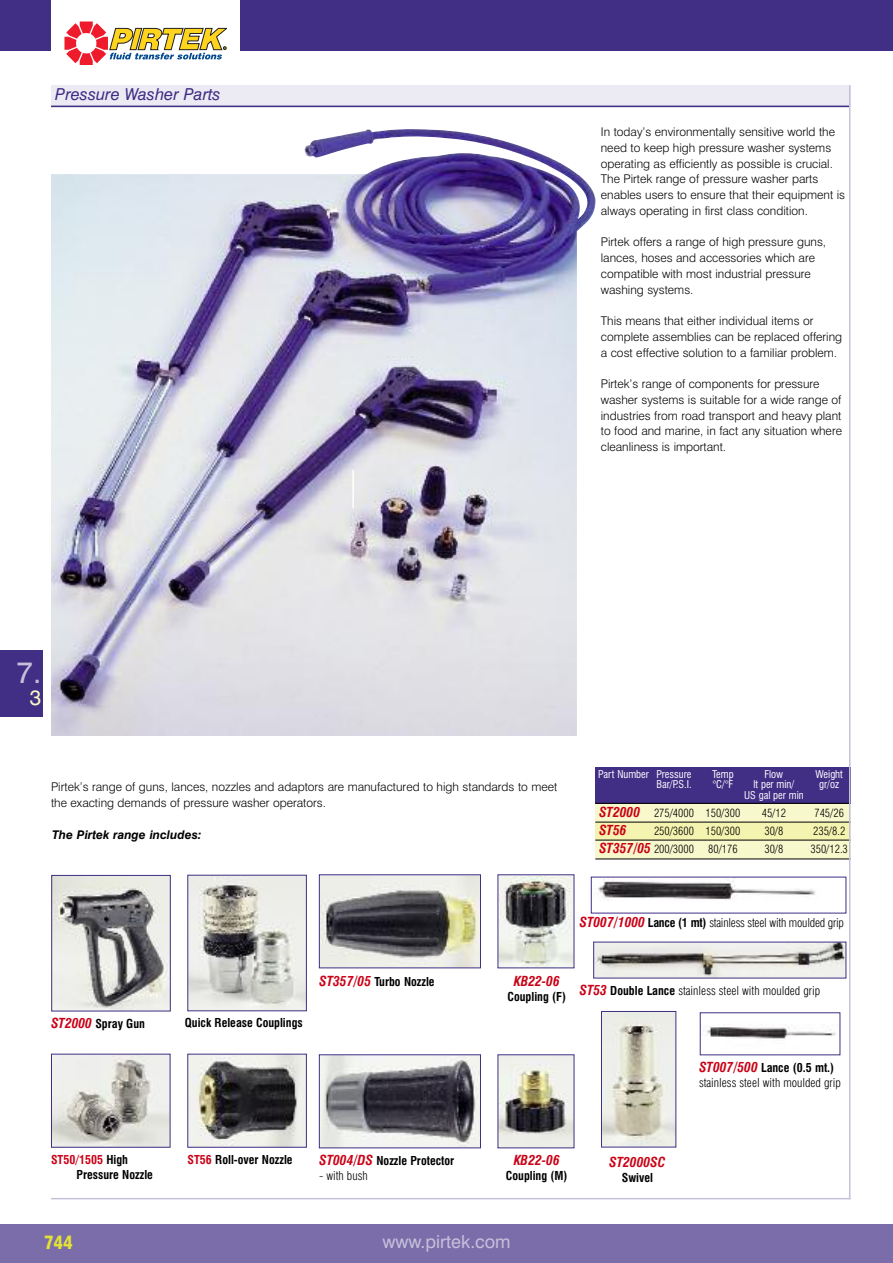
<style>
.page{position:relative;width:893px;height:1263px;background:#fff}
.page>*{position:absolute;margin:0;border:0;box-sizing:border-box;transform-origin:0 0}
.t1{font:30px "Swiss 721 BT";color:#c6c0da}
.t2{font:21px "Swiss 721 BT";color:#f7f6c3}
.t3{font:18px "Swiss 721 BT";color:#c6c0da}
.t4{font:900 condensed 18px "Swiss 721 BT";color:#e3e236}
.t5{font:italic 16.5px "Swiss 721 BT";color:#412e85}
.t6{font:italic 700 condensed 13.5px "Swiss 721 BT";color:#ca0016}
.t7{font:300 12px/15.8px "Swiss 721 BT";color:#000}
.t8{font:700 condensed 12px/15px "Swiss 721 BT";color:#000}
.t9{font:300 condensed 12px/15px "Swiss 721 BT";color:#000}
.t10{font:300 condensed 12px "Swiss 721 BT";letter-spacing:-.02em;color:#000}
.t11{font:italic 700 12px "Swiss 721 BT";color:#000}
.t12{font:300 condensed 11.25px "Swiss 721 BT";color:#000}
.t13{font:condensed 10.5px "Swiss 721 BT";color:#fff}
.s1{font-weight:700;font-style:italic;font-size:13.5px;color:#ca0016}
.s2{font-weight:300;font-style:normal;font-size:11.25px;color:#000}
.s3{font-style:italic;font-size:13.5px;color:#ca0016}
.s4{font-weight:700}
.s5{color:#ca0016}
</style>
<div class="page">
<div style="left:595px;top:778px;width:255px;height:81px;background:#f8f8cd"></div>
<div style="left:595px;top:767px;width:255px;height:37px;background:#412e85"></div>
<div style="left:595px;top:822px;width:255px;height:18px;background:#f4f3af"></div>
<div style="left:0;top:1225px;width:893px;height:38px;background:#7a6daa"></div>
<div style="left:0;top:650px;width:43px;height:67px;background:#412e85"></div>
<img style="left:53px;top:877px;width:116px;height:132px">
<div style="left:51px;top:875px;width:120px;height:136px;border:1px solid #412e85"></div>
<img style="left:190px;top:1056px;width:115px;height:89px">
<img style="left:321px;top:876px;width:158px;height:90px">
<div style="left:319px;top:874px;width:162px;height:94px;border:1px solid #412e85"></div>
<img style="left:702px;top:1025px;width:134px;height:14px">
<img style="left:598px;top:879px;width:217px;height:21px">
<img style="left:595px;top:944px;width:249px;height:32px">
<img style="left:53px;top:1056px;width:115px;height:89px">
<img style="left:321px;top:1056px;width:158px;height:90px">
<div style="left:319px;top:1054px;width:162px;height:94px;border:1px solid #412e85"></div>
<img style="left:190px;top:877px;width:115px;height:132px">
<div style="left:188px;top:875px;width:119px;height:136px;border:1px solid #412e85"></div>
<img style="left:603px;top:1013px;width:71px;height:132px">
<div style="left:601px;top:1011px;width:75px;height:136px;border:1px solid #412e85"></div>
<img style="left:500px;top:876px;width:72px;height:90px">
<img style="left:51px;top:129px;width:545px;height:606px">
<hr style="left:595px;top:803px;width:255px;height:1px;background:#000">
<hr style="left:595px;top:822px;width:255px;height:1px;background:#000">
<hr style="left:595px;top:840px;width:255px;height:1px;background:#000">
<hr style="left:595px;top:859px;width:255px;height:1px;background:#000">
<hr style="left:352px;top:470px;width:2px;height:38px;background:#fff">
<img style="left:500px;top:1056px;width:72px;height:90px">
<div style="left:51px;top:85px;width:799px;height:21px;background:#eceaf3"></div>
<hr style="left:51px;top:106px;width:799px;height:1px;background:#412e85">
<hr style="left:51px;top:1198px;width:799px;height:1px;background:#c6c0da">
<hr style="left:849px;top:85px;width:1px;height:1114px;background:#c6c0da">
<div style="left:0;top:0;width:893px;height:51px;background:#412e85"></div>
<div style="left:51px;top:0;width:189px;height:79px;background:#fff"></div>
<svg style="left:64px;top:21px;width:163px;height:44px"></svg>
<h3 class="t5" style="left:55px;top:88px;width:167px">Pressure Washer Parts</h3>
<p class="t7" style="left:601px;top:125px;width:246px">In today’s environmentally sensitive world the need to keep high pressure washer systems operating as efficiently as possible is crucial.<br>The Pirtek range of pressure washer parts enables users to ensure that their equipment is always operating in first class condition.</p>
<p class="t7" style="left:601px;top:235px;width:227px">Pirtek offers a range of high pressure guns, lances, hoses and accessories which are compatible with most industrial pressure washing systems.</p>
<p class="t7" style="left:601px;top:314px;width:243px">This means that either individual items or complete assemblies can be replaced offering a cost effective solution to a familiar problem.</p>
<p class="t7" style="left:601px;top:377px;width:243px">Pirtek’s range of components for pressure washer systems is suitable for a wide range of industries from road transport and heavy plant to food and marine, in fact any situation where cleanliness is important.</p>
<h1 class="t1" style="left:17px;top:661px;width:26px">7.</h1>
<h2 class="t2" style="left:30px;top:690px;width:13px">3</h2>
<p class="t7" style="left:51px;top:780px;width:508px">Pirtek’s range of guns, lances, nozzles and adaptors are manufactured to high standards to meet the exacting demands of pressure washer operators.</p>
<p class="t11" style="left:52px;top:830px;width:151px">The Pirtek range includes:</p>
<p class="t13" style="left:598px;top:770px;width:95px">Part Number Pressure</p>
<p class="t13" style="left:712px;top:770px;width:23px">Temp</p>
<p class="t13" style="left:765px;top:770px;width:20px">Flow</p>
<p class="t13" style="left:816px;top:770px;width:29px">Weight</p>
<p class="t13" style="left:656px;top:780px;width:37px">Bar/P.S.I.</p>
<p class="t13" style="left:713px;top:780px;width:22px">°C/°F</p>
<p class="t13" style="left:753px;top:780px;width:42px">lt per min/</p>
<p class="t13" style="left:819px;top:780px;width:22px">gr/oz</p>
<p class="t13" style="left:744px;top:791px;width:61px">US gal per min</p>
<p class="t12" style="left:599px;top:808px;width:143px"><span class="s1">ST2000</span> 275/4000 150/300</p>
<p class="t12" style="left:762px;top:808px;width:26px">45/12</p>
<p class="t12" style="left:814px;top:808px;width:31px">745/26</p>
<p class="t6" style="left:599px;top:825px;width:29px">ST56</p>
<p class="t12" style="left:654px;top:826px;width:88px">250/3600 150/300</p>
<p class="t12" style="left:764px;top:826px;width:20px">30/8</p>
<p class="t12" style="left:813px;top:826px;width:34px">235/8.2</p>
<p class="t6" style="left:599px;top:843px;width:96px">ST357/05 <span class="s2">200/3000</span></p>
<p class="t12" style="left:708px;top:844px;width:31px">80/176</p>
<p class="t12" style="left:764px;top:844px;width:20px">30/8</p>
<p class="t12" style="left:810px;top:844px;width:39px">350/12.3</p>
<p class="t8" style="left:51px;top:1017px;width:95px"><span class="s3">ST2000</span> Spray Gun</p>
<p class="t8" style="left:185px;top:1016px;width:119px">Quick Release Couplings</p>
<p class="t8" style="left:319px;top:975px;width:117px"><span class="s3">ST357/05</span> Turbo Nozzle</p>
<p class="t10" style="left:579px;top:918px;width:266px"><span class="s1">ST007/1000</span> <span class="s4">Lance (1 mt)</span> stainless steel with moulded grip</p>
<p class="t6" style="left:514px;top:975px;width:48px">KB22-06</p>
<p class="t8" style="left:507px;top:990px;width:60px">Coupling (F)</p>
<p class="t9" style="left:579px;top:984px;width:242px"><span class="s1">ST53</span> <span class="s4">Double Lance</span> stainless steel with moulded grip</p>
<p class="t9" style="left:699px;top:1061px;width:143px"><span class="s1">ST007/500</span> <span class="s4">Lance (0.5 mt.) </span>stainless steel with moulded grip</p>
<p class="t8" style="left:77px;top:1153px;width:78px;text-indent:-26px"><span class="s5">ST50/1505</span> High<br>Pressure Nozzle</p>
<p class="t8" style="left:319px;top:1154px;width:137px"><span class="s3">ST004/DS</span> Nozzle Protector</p>
<p class="t8" style="left:188px;top:1153px;width:107px"><span class="s5">ST56</span> Roll-over Nozzle</p>
<p class="t9" style="left:319px;top:1169px;width:50px">- with bush</p>
<p class="t6" style="left:514px;top:1155px;width:48px">KB22-06</p>
<p class="t8" style="left:506px;top:1169px;width:63px">Coupling (M)</p>
<h3 class="t4" style="left:44px;top:1235px;width:30px">744</h3>
<h3 class="t3" style="left:382px;top:1235px;width:130px">www.pirtek.com</h3>
<p class="t6" style="left:609px;top:1157px;width:58px">ST2000SC</p>
<p class="t8" style="left:622px;top:1171px;width:33px">Swivel</p>
</div>
